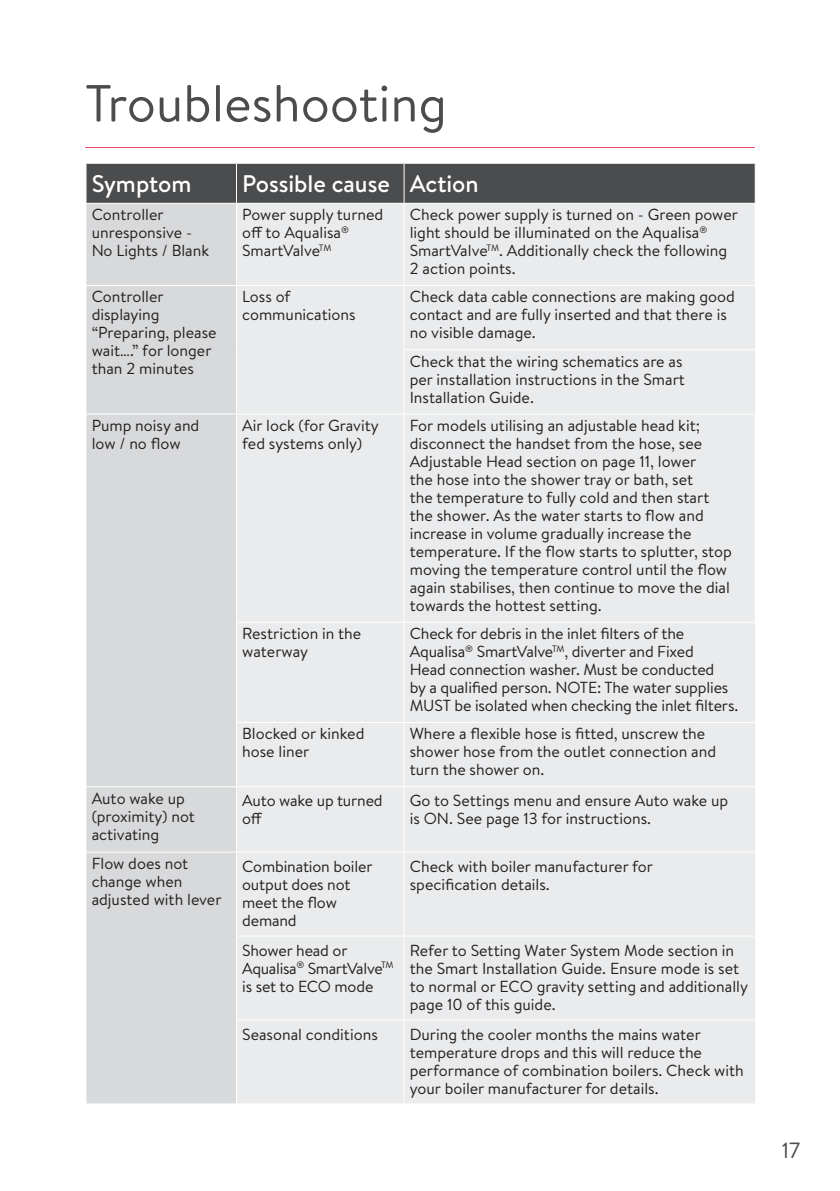
<style>
.page{position:relative;width:840px;height:1191px;background:#fff}
.page>*{position:absolute;margin:0;border:0;box-sizing:border-box;transform-origin:0 0}
.heads{font:52px "Brandon Text";color:#4b4c4d}
.t1{font:500 24px "Brandon Text";color:#fff}
.t2{font:22px "Brandon Text";color:#4b4c4d}
.Numbers{font:16px/18px "Brandon Text";color:#231f20}
.Numbers-2{font:16px "Brandon Text";letter-spacing:-.02em;color:#231f20}
</style>
<div class="page">
<hr style="left:85px;top:147px;width:669px;height:1px;background:#ef466e">
<div style="left:86px;top:164px;width:668px;height:39px;background:#4b4c4d"></div>
<div style="left:86px;top:204px;width:150px;height:899px;background:#d8d9db"></div>
<div style="left:237px;top:204px;width:517px;height:899px;background:#eaebec"></div>
<hr style="left:236px;top:164px;width:1px;height:39px;background:#fff">
<hr style="left:403px;top:164px;width:1px;height:39px;background:#fff">
<hr style="left:403px;top:204px;width:1px;height:81px;background:#fff">
<hr style="left:403px;top:286px;width:1px;height:63px;background:#fff">
<hr style="left:403px;top:350px;width:1px;height:63px;background:#fff">
<hr style="left:403px;top:414px;width:1px;height:208px;background:#fff">
<hr style="left:403px;top:623px;width:1px;height:99px;background:#fff">
<hr style="left:403px;top:723px;width:1px;height:63px;background:#fff">
<hr style="left:403px;top:787px;width:1px;height:64px;background:#fff">
<hr style="left:403px;top:852px;width:1px;height:83px;background:#fff">
<hr style="left:403px;top:936px;width:1px;height:83px;background:#fff">
<hr style="left:403px;top:1020px;width:1px;height:83px;background:#fff">
<hr style="left:236px;top:285px;width:168px;height:1px;background:#fff">
<hr style="left:404px;top:285px;width:351px;height:1px;background:#fff">
<hr style="left:403px;top:349px;width:351px;height:1px;background:#fff">
<hr style="left:236px;top:413px;width:168px;height:1px;background:#fff">
<hr style="left:404px;top:413px;width:351px;height:1px;background:#fff">
<hr style="left:236px;top:622px;width:168px;height:1px;background:#fff">
<hr style="left:404px;top:622px;width:351px;height:1px;background:#fff">
<hr style="left:236px;top:722px;width:168px;height:1px;background:#fff">
<hr style="left:404px;top:722px;width:350px;height:1px;background:#fff">
<hr style="left:85px;top:786px;width:151px;height:1px;background:#fff">
<hr style="left:236px;top:786px;width:168px;height:1px;background:#fff">
<hr style="left:404px;top:786px;width:350px;height:1px;background:#fff">
<hr style="left:236px;top:851px;width:168px;height:1px;background:#fff">
<hr style="left:404px;top:851px;width:350px;height:1px;background:#fff">
<hr style="left:236px;top:935px;width:168px;height:1px;background:#fff">
<hr style="left:404px;top:935px;width:350px;height:1px;background:#fff">
<hr style="left:236px;top:1019px;width:168px;height:1px;background:#fff">
<hr style="left:404px;top:1019px;width:350px;height:1px;background:#fff">
<hr style="left:85px;top:285px;width:151px;height:1px;background:#fff">
<hr style="left:85px;top:413px;width:151px;height:1px;background:#fff">
<hr style="left:85px;top:851px;width:151px;height:1px;background:#fff">
<p class="heads" style="left:85px;top:68px;width:363px">Troubleshooting</p>
<p class="t1" style="left:92px;top:167px;width:101px">Symptom</p>
<p class="t1" style="left:242px;top:167px;width:149px">Possible cause</p>
<p class="t1" style="left:409px;top:167px;width:70px">Action</p>
<p class="Numbers" style="left:92px;top:205px;width:102px">Controller unresponsive -</p>
<p class="Numbers" style="left:92px;top:241px;width:119px">No Lights / Blank</p>
<p class="Numbers" style="left:242px;top:205px;width:143px">Power supply turned off to Aqualisa<sup>®<br></sup>SmartValve<sup>TM</sup></p>
<p class="Numbers" style="left:409px;top:205px;width:329px">Check power supply is turned on - Green power light should be illuminated on the Aqualisa<sup>® </sup>SmartValve<sup>TM</sup>. Additionally check the following 2 action points.</p>
<p class="Numbers" style="left:92px;top:287px;width:126px">Controller displaying “Preparing, please wait….” for longer than 2 minutes</p>
<p class="Numbers" style="left:242px;top:287px;width:115px">Loss of communications</p>
<p class="Numbers" style="left:409px;top:287px;width:326px">Check data cable connections are making good contact and are fully inserted and that there is no visible damage.</p>
<p class="Numbers" style="left:409px;top:351px;width:276px">Check that the wiring schematics are as per installation instructions in the Smart<br>Installation Guide.</p>
<p class="Numbers" style="left:92px;top:416px;width:109px">Pump noisy and low / no flow</p>
<p class="Numbers" style="left:242px;top:416px;width:138px">Air lock (for Gravity fed systems only)</p>
<p class="Numbers" style="left:409px;top:416px;width:323px">For models utilising an adjustable head kit; disconnect the handset from the hose, see Adjustable Head section on page 11, lower<br>the hose into the shower tray or bath, set<br>the temperature to fully cold and then start the shower. As the water starts to flow and increase in volume gradually increase the temperature. If the flow starts to splutter, stop moving the temperature control until the flow again stabilises, then continue to move the dial towards the hottest setting.</p>
<p class="Numbers" style="left:242px;top:624px;width:120px">Restriction in the waterway</p>
<p class="Numbers" style="left:409px;top:624px;width:330px">Check for debris in the inlet filters of the Aqualisa<sup>®</sup> SmartValve<sup>TM</sup>, diverter and Fixed<br>Head connection washer. Must be conducted<br>by a qualified person. NOTE: The water supplies MUST be isolated when checking the inlet filters.</p>
<p class="Numbers" style="left:242px;top:724px;width:124px">Blocked or kinked hose liner</p>
<p class="Numbers" style="left:409px;top:724px;width:308px">Where a flexible hose is fitted, unscrew the shower hose from the outlet connection and turn the shower on.</p>
<p class="Numbers" style="left:92px;top:788px;width:105px">Auto wake up (proximity) not activating</p>
<p class="Numbers" style="left:242px;top:791px;width:142px">Auto wake up turned off</p>
<p class="Numbers" style="left:409px;top:791px;width:320px">Go to Settings menu and ensure Auto wake up is ON. See page 13 for instructions.</p>
<p class="Numbers" style="left:92px;top:854px;width:131px">Flow does not change when adjusted with lever</p>
<p class="Numbers" style="left:242px;top:856px;width:132px">Combination boiler output does not meet the flow demand</p>
<p class="Numbers" style="left:409px;top:856px;width:244px">Check with boiler manufacturer for specification details.</p>
<p class="Numbers" style="left:242px;top:940px;width:107px">Shower head or</p>
<p class="Numbers-2" style="left:242px;top:957px;width:153px">Aqualisa<sup>®</sup> SmartValve<sup>TM</sup></p>
<p class="Numbers" style="left:242px;top:976px;width:133px">is set to ECO mode</p>
<p class="Numbers" style="left:409px;top:940px;width:339px">Refer to Setting Water System Mode section in the Smart Installation Guide. Ensure mode is set to normal or ECO gravity setting and additionally page 10 of this guide.</p>
<p class="Numbers" style="left:242px;top:1024px;width:137px">Seasonal conditions</p>
<p class="Numbers" style="left:409px;top:1024px;width:335px">During the cooler months the mains water temperature drops and this will reduce the performance of combination boilers. Check with your boiler manufacturer for details.</p>
<h3 class="t2" style="left:781px;top:1134px;width:20px">17</h3>
</div>
